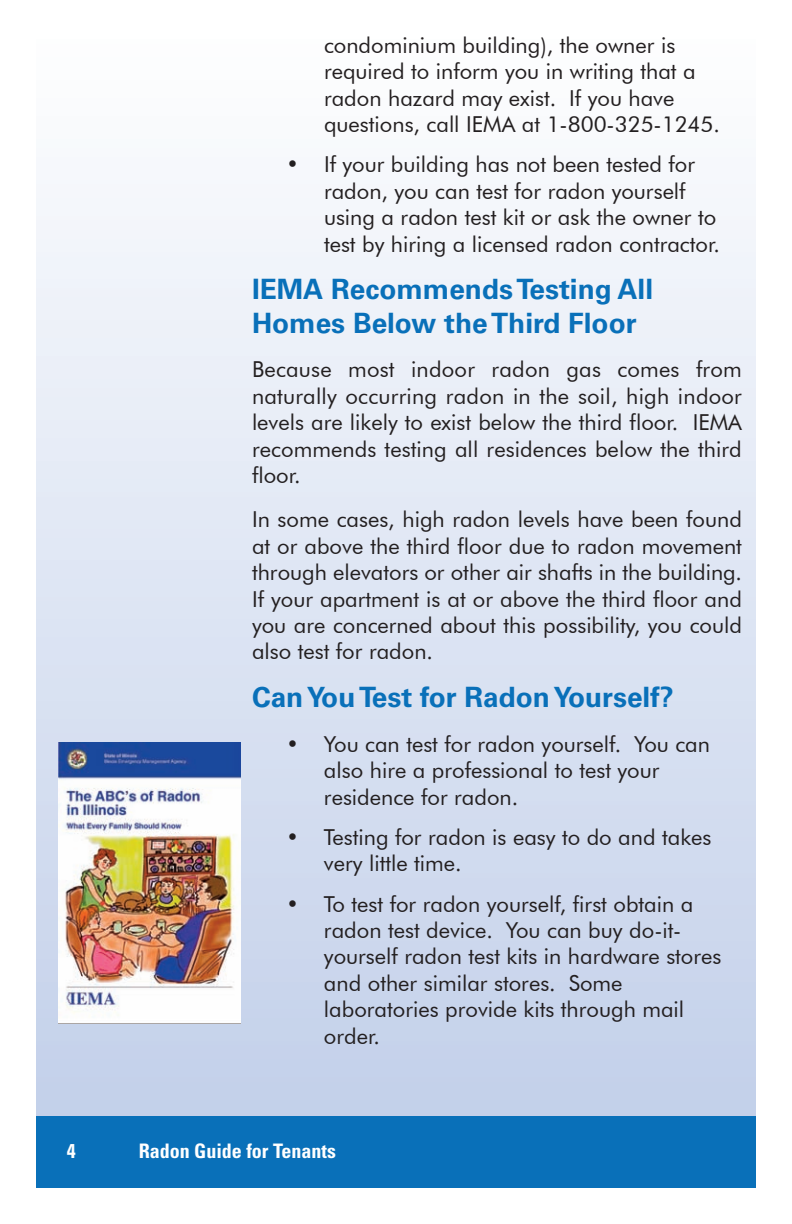
<style>
.page{position:relative;width:792px;height:1224px;background:#fff}
.page>*{position:absolute;margin:0;border:0;box-sizing:border-box;transform-origin:0 0}
.t1{font:700 28px/33.6px "Univers";color:#0970b9}
.t2{font:22px/26.4px "Futura BT";color:#231f20}
.t3{font:700 condensed 20px "Univers";color:#fff}
</style>
<div class="page">
<div style="left:36px;top:36px;width:720px;height:1152px;background:linear-gradient(to bottom,#fdfefe,#becde8)"></div>
<div style="left:36px;top:1116px;width:720px;height:72px;background:#0970b9"></div>
<img style="left:58px;top:742px;width:183px;height:282px">
<p class="t2" style="left:324px;top:32px;width:398px">condominium building), the owner is required to inform you in writing that a radon hazard may exist. If you have questions, call IEMA at 1-800-325-1245.</p>
<p class="t2" style="left:324px;top:151px;width:398px;text-indent:-38px">• If your building has not been tested for radon, you can test for radon yourself using a radon test kit or ask the owner to test by hiring a licensed radon contractor.</p>
<p class="t1" style="left:252px;top:275px;width:403px">IEMA Recommends Testing All<br>Homes Below the Third Floor</p>
<p class="t2" style="left:252px;top:356px;width:492px;text-align:justify">Because most indoor radon gas comes from naturally occurring radon in the soil, high indoor levels are likely to exist below the third floor. IEMA recommends testing all residences below the third floor.</p>
<p class="t2" style="left:252px;top:506px;width:492px;text-align:justify">In some cases, high radon levels have been found at or above the third floor due to radon movement through elevators or other air shafts in the building.<br>If your apartment is at or above the third floor and you are concerned about this possibility, you could also test for radon.</p>
<p class="t1" style="left:252px;top:683px;width:423px">Can You Test for Radon Yourself?</p>
<p class="t2" style="left:324px;top:731px;width:388px;text-indent:-38px">• You can test for radon yourself. You can also hire a professional to test your residence for radon.</p>
<p class="t2" style="left:324px;top:824px;width:389px;text-indent:-38px">• Testing for radon is easy to do and takes very little time.</p>
<p class="t2" style="left:324px;top:891px;width:399px;text-indent:-38px">• To test for radon yourself, first obtain a radon test device. You can buy do-it&shy;yourself radon test kits in hardware stores and other similar stores. Some laboratories provide kits through mail order.</p>
<p class="t3" style="left:67px;top:1143px;width:10px">4</p>
<p class="t3" style="left:139px;top:1143px;width:199px">Radon Guide for Tenants</p>
</div>
